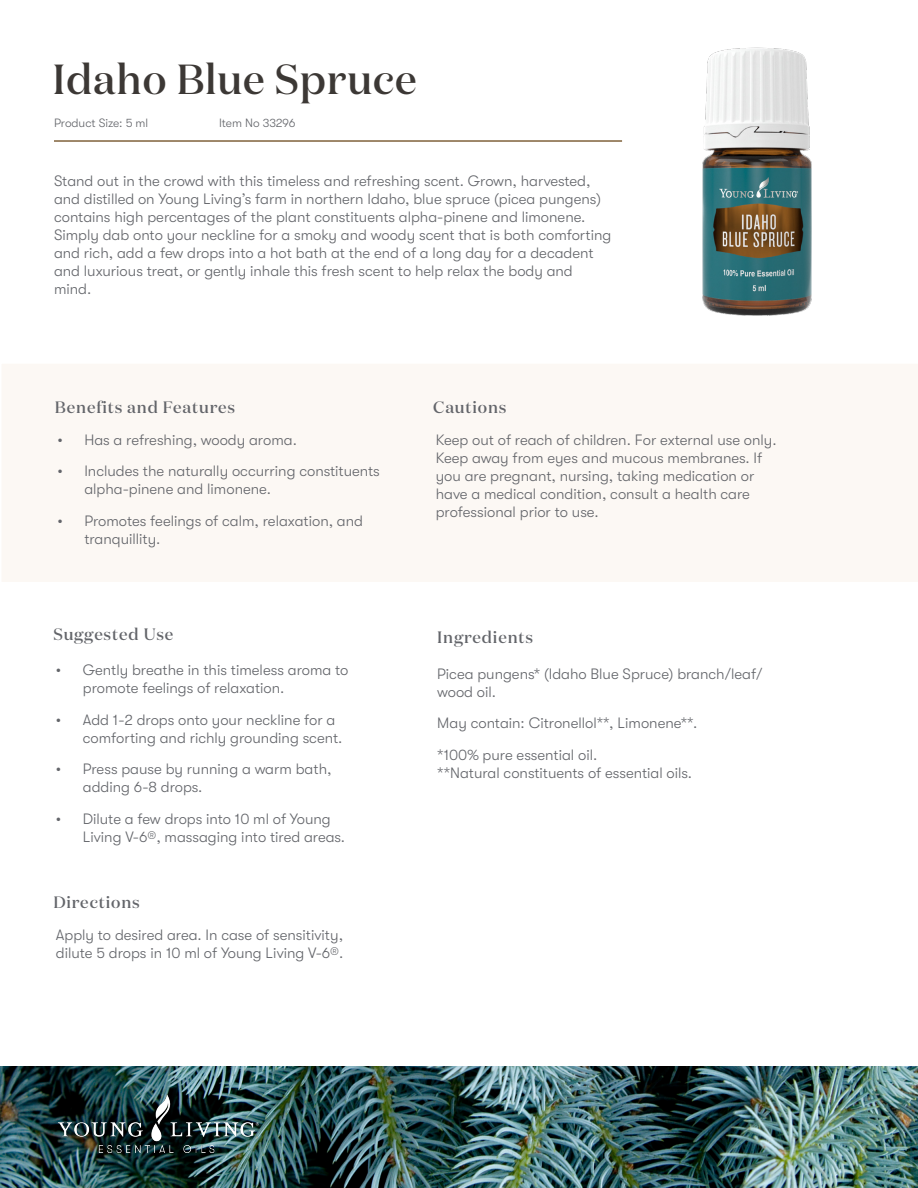
<style>
.page{position:relative;width:918px;height:1188px;background:#fff}
.page>*{position:absolute;margin:0;border:0;box-sizing:border-box;transform-origin:0 0}
.t1{font:500 42px "Domaine Display";letter-spacing:.02em;color:#3c3835}
.t2{font:500 16.5px "Domaine Display";letter-spacing:.05em;color:#63656a}
.Bullets{font:300 15px/18px "GT Walsheim Pro";color:#63656a}
.t3{font:300 12px "GT Walsheim Pro";color:#63656a}
</style>
<div class="page">
<img style="left:0;top:1067px;width:918px;height:121px">
<div style="left:2px;top:364px;width:916px;height:218px;background:#fcf8f4"></div>
<img style="left:58px;top:1094px;width:201px;height:58px">
<hr style="left:54px;top:140px;width:568px;height:2px;background:#80623b">
<img style="left:702px;top:48px;width:110px;height:268px">
<p class="t1" style="left:52px;top:52px;width:366px">Idaho Blue Spruce</p>
<p class="t3" style="left:54px;top:116px;width:96px">Product Size: 5 ml</p>
<p class="t3" style="left:219px;top:116px;width:78px">Item No 33296</p>
<p class="Bullets" style="left:54px;top:172px;width:559px">Stand out in the crowd with this timeless and refreshing scent. Grown, harvested, and distilled on Young Living’s farm in northern Idaho, blue spruce (picea pungens) contains high percentages of the plant constituents alpha-pinene and limonene.<br>Simply dab onto your neckline for a smoky and woody scent that is both comforting and rich, add a few drops into a hot bath at the end of a long day for a decadent and luxurious treat, or gently inhale this fresh scent to help relax the body and mind.</p>
<p class="t2" style="left:55px;top:397px;width:182px">Benefits and Features</p>
<p class="Bullets" style="left:57px;top:431px;width:241px">• Has a refreshing, woody aroma.</p>
<p class="Bullets" style="left:84px;top:462px;width:297px;text-indent:-27px">• Includes the naturally occurring constituents alpha-pinene and limonene.</p>
<p class="Bullets" style="left:84px;top:512px;width:280px;text-indent:-27px">• Promotes feelings of calm, relaxation, and tranquillity.</p>
<p class="t2" style="left:53px;top:623px;width:121px">Suggested Use</p>
<p class="Bullets" style="left:83px;top:661px;width:267px;text-indent:-27px">• Gently breathe in this timeless aroma to promote feelings of relaxation.</p>
<p class="Bullets" style="left:83px;top:711px;width:261px;text-indent:-27px">• Add 1-2 drops onto your neckline for a comforting and richly grounding scent.</p>
<p class="Bullets" style="left:83px;top:760px;width:250px;text-indent:-27px">• Press pause by running a warm bath, adding 6-8 drops.</p>
<p class="Bullets" style="left:83px;top:810px;width:264px;text-indent:-27px">• Dilute a few drops into 10 ml of Young<br>Living V-6®, massaging into tired areas.</p>
<p class="t2" style="left:53px;top:892px;width:88px">Directions</p>
<p class="Bullets" style="left:56px;top:926px;width:289px">Apply to desired area. In case of sensitivity, dilute 5 drops in 10 ml of Young Living V-6®.</p>
<p class="t2" style="left:433px;top:397px;width:75px">Cautions</p>
<p class="Bullets" style="left:436px;top:431px;width:343px">Keep out of reach of children. For external use only.<br>Keep away from eyes and mucous membranes. If you are pregnant, nursing, taking medication or have a medical condition, consult a health care professional prior to use.</p>
<p class="t2" style="left:437px;top:626px;width:97px">Ingredients</p>
<p class="Bullets" style="left:437px;top:665px;width:327px">Picea pungens* (Idaho Blue Spruce) branch/leaf/ wood oil.</p>
<p class="Bullets" style="left:437px;top:714px;width:262px">May contain: Citronellol**, Limonene**.</p>
<p class="Bullets" style="left:437px;top:746px;width:256px">*100% pure essential oil.<br>**Natural constituents of essential oils.</p>
</div>
